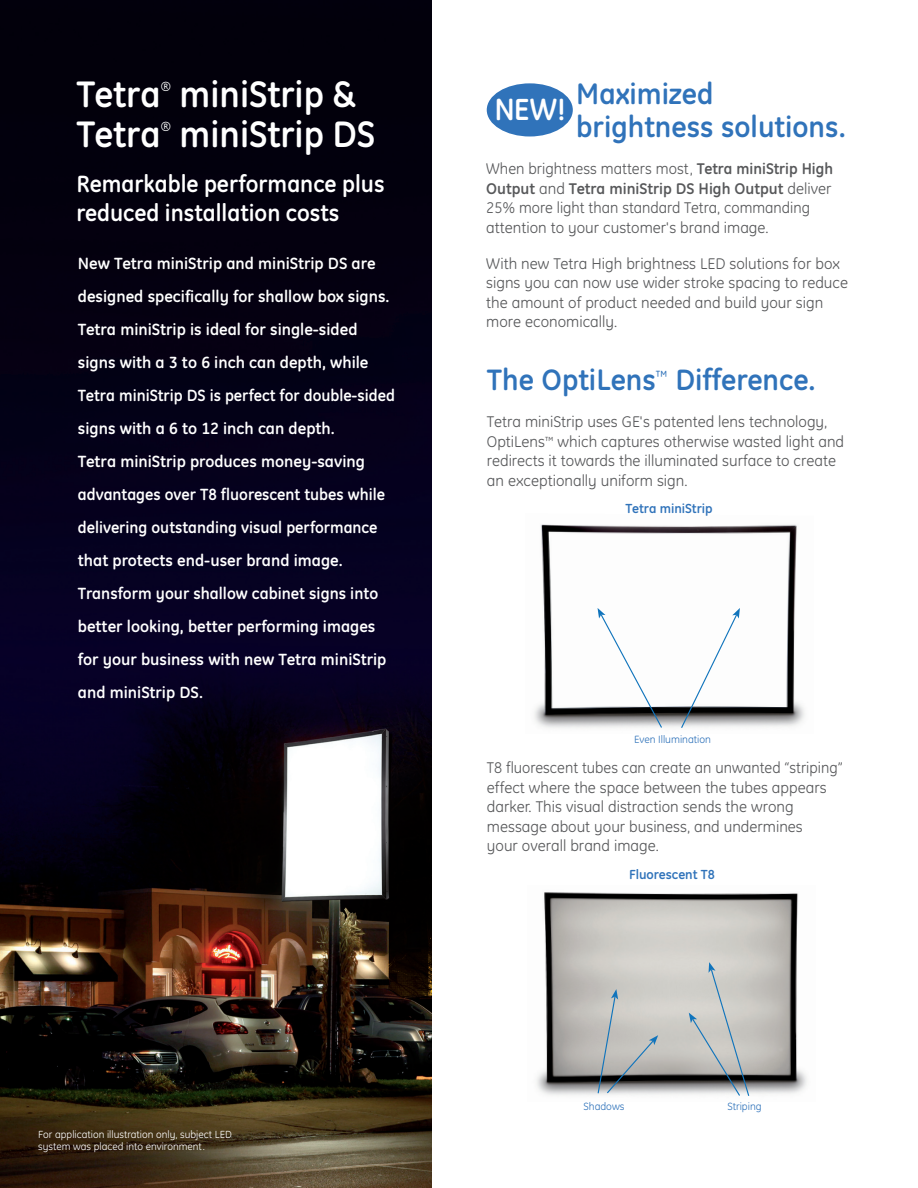
<style>
.page{position:relative;width:918px;height:1188px;background:#fff}
.page>*{position:absolute;margin:0;border:0;box-sizing:border-box;transform-origin:0 0}
.t1{font:700 37.5px "GE Inspira";color:#fff}
.t2{font:700 31.05px "GE Inspira";color:#fff;scale:.96 1}
.t3{font:700 30px/33px "GE Inspira";color:#3073ba}
.t4{font:700 24px/28.5px "GE Inspira";color:#fff}
.t5{font:700 16.5px/33px "GE Inspira";color:#fff}
.t6{font:15.75px/19.5px "GE Inspira";color:#57585a}
.t7{font:13.5px "GE Inspira";color:#fff}
.t8{font:700 13.35px "GE Inspira";color:#3073ba}
.t9{font:10.65px "GE Inspira";color:#3073ba}
.t10{font:10.5px/12.6px "GE Inspira";color:#fff}
.s1{font-weight:700}
</style>
<div class="page">
<img style="left:0;top:0;width:432px;height:1188px">
<img style="left:536px;top:892px;width:271px;height:204px">
<svg style="left:597px;top:989px;width:61px;height:106px;background:#afb1b0"></svg>
<svg style="left:689px;top:962px;width:61px;height:134px;background:#b8bbb9"></svg>
<img style="left:534px;top:524px;width:271px;height:204px">
<svg style="left:680px;top:608px;width:60px;height:120px"></svg>
<svg style="left:598px;top:608px;width:65px;height:120px"></svg>
<div style="left:487px;top:83px;width:86px;height:53px;background:#3073ba;border-radius:50%"></div>
<h1 class="t1" style="left:76px;top:70px;width:86px">Tetra</h1>
<p class="t7" style="left:161px;top:79px;width:12px">®</p>
<h1 class="t1" style="left:180px;top:70px;width:177px">miniStrip &amp;</h1>
<h1 class="t1" style="left:76px;top:110px;width:86px">Tetra</h1>
<p class="t7" style="left:161px;top:118px;width:12px">®</p>
<h1 class="t1" style="left:180px;top:110px;width:197px">miniStrip DS</h1>
<h3 class="t4" style="left:76px;top:169px;width:310px">Remarkable performance plus reduced installation costs</h3>
<p class="t5" style="left:78px;top:246px;width:318px">New Tetra miniStrip and miniStrip DS are designed specifically for shallow box signs.<br>Tetra miniStrip is ideal for single-sided signs with a 3 to 6 inch can depth, while Tetra miniStrip DS is perfect for double-sided signs with a 6 to 12 inch can depth.<br>Tetra miniStrip produces money-saving advantages over T8 fluorescent tubes while delivering outstanding visual performance that protects end-user brand image.<br>Transform your shallow cabinet signs into better looking, better performing images for your business with new Tetra miniStrip and miniStrip DS.</p>
<p class="t10" style="left:38px;top:1128px;width:195px">For application illustration only, subject LED system was placed into environment.</p>
<h3 class="t3" style="left:576px;top:76px;width:271px">Maximized brightness solutions.</h3>
<p class="t6" style="left:486px;top:159px;width:348px">When brightness matters most, <span class="s1">Tetra miniStrip High Output</span> and <span class="s1">Tetra miniStrip DS High Output</span> deliver 25% more light than standard Tetra, commanding attention to your customer's brand image.</p>
<p class="t6" style="left:486px;top:254px;width:363px">With new Tetra High brightness LED solutions for box signs you can now use wider stroke spacing to reduce the amount of product needed and build your sign more economically.</p>
<h2 class="t2" style="left:494px;top:89px;width:75px">NEW!</h2>
<h3 class="t3" style="left:487px;top:362px;width:330px">The OptiLens<sup>™</sup> Difference.</h3>
<p class="t6" style="left:487px;top:412px;width:359px">Tetra miniStrip uses GE's patented lens technology, OptiLens<sup>™</sup> which captures otherwise wasted light and redirects it towards the illuminated surface to create an exceptionally uniform sign.</p>
<p class="t8" style="left:626px;top:500px;width:89px">Tetra miniStrip</p>
<p class="t9" style="left:634px;top:733px;width:79px">Even Illumination</p>
<p class="t6" style="left:487px;top:758px;width:357px">T8 fluorescent tubes can create an unwanted “striping” effect where the space between the tubes appears darker. This visual distraction sends the wrong message about your business, and undermines<br>your overall brand image.</p>
<p class="t8" style="left:629px;top:866px;width:87px">Fluorescent T8</p>
<p class="t9" style="left:583px;top:1100px;width:43px">Shadows</p>
<p class="t9" style="left:727px;top:1100px;width:36px">Striping</p>
</div>
